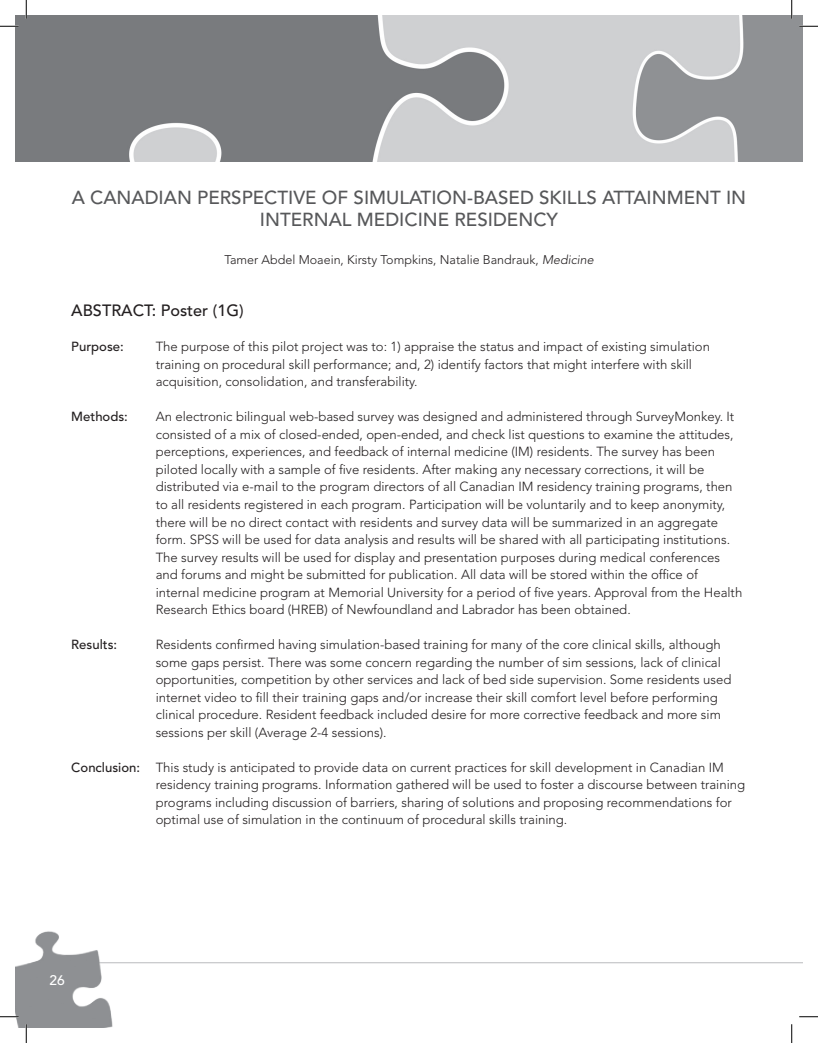
<style>
.page{position:relative;width:818px;height:1043px;background:#fff}
.page>*{position:absolute;margin:0;border:0;box-sizing:border-box;transform-origin:0 0}
.AbstractName{font:500 18.75px/22.5px "Avenir LT Std";color:#57585a;text-align:center}
.t1{font:500 16.25px "Avenir LT Std";color:#231f20}
.t2{font:500 13.75px "Avenir LT Std";color:#fff}
.AbstractText_INDENT{font:300 13.12px/17.5px "Avenir LT Std";color:#231f20}
.AbstractText_INDENT-2{font:500 13.12px "Avenir LT Std";color:#231f20}
.Authors{font:300 12.5px "Avenir LT Std";color:#231f20}
.s1{font-style:italic}
.s2{font-weight:500}
</style>
<div class="page">
<img style="left:15px;top:15px;width:787px;height:146px">
<hr style="left:47px;top:962px;width:755px;height:1px;background:#c7c8ca">
<img style="left:15px;top:931px;width:100px;height:97px">
<svg style="left:0;top:25px;width:19px;height:2px"></svg>
<svg style="left:799px;top:25px;width:19px;height:2px"></svg>
<svg style="left:0;top:1015px;width:19px;height:2px"></svg>
<svg style="left:799px;top:1016px;width:19px;height:1px"></svg>
<svg style="left:25px;top:0;width:2px;height:19px"></svg>
<svg style="left:25px;top:1024px;width:2px;height:18px"></svg>
<svg style="left:790px;top:0;width:2px;height:19px"></svg>
<svg style="left:791px;top:1024px;width:1px;height:18px"></svg>
<p class="AbstractName" style="left:72px;top:186px;width:676px">A CANADIAN PERSPECTIVE OF SIMULATION-BASED SKILLS ATTAINMENT IN<br>INTERNAL MEDICINE RESIDENCY</p>
<p class="Authors" style="left:224px;top:252px;width:371px">Tamer Abdel Moaein, Kirsty Tompkins, Natalie Bandrauk, <span class="s1">Medicine</span></p>
<h2 class="t1" style="left:71px;top:301px;width:174px">ABSTRACT: Poster (1G)</h2>
<p class="AbstractText_INDENT-2" style="left:71px;top:339px;width:54px">Purpose:</p>
<p class="AbstractText_INDENT" style="left:156px;top:338px;width:555px">The purpose of this pilot project was to: 1) appraise the status and impact of existing simulation training on procedural skill performance; and, 2) identify factors that might interfere with skill acquisition, consolidation, and transferability.</p>
<p class="AbstractText_INDENT-2" style="left:71px;top:409px;width:58px">Methods:</p>
<p class="AbstractText_INDENT" style="left:156px;top:408px;width:588px">An electronic bilingual web-based survey was designed and administered through SurveyMonkey. It consisted of a mix of closed-ended, open-ended, and check list questions to examine the attitudes, perceptions, experiences, and feedback of internal medicine (IM) residents. The survey has been piloted locally with a sample of five residents. After making any necessary corrections, it will be distributed via e-mail to the program directors of all Canadian IM residency training programs, then to all residents registered in each program. Participation will be voluntarily and to keep anonymity, there will be no direct contact with residents and survey data will be summarized in an aggregate form. SPSS will be used for data analysis and results will be shared with all participating institutions.<br>The survey results will be used for display and presentation purposes during medical conferences and forums and might be submitted for publication. All data will be stored within the office of internal medicine program at Memorial University for a period of five years. Approval from the Health Research Ethics board (HREB) of Newfoundland and Labrador has been obtained.</p>
<p class="AbstractText_INDENT-2" style="left:71px;top:637px;width:47px">Results:</p>
<p class="AbstractText_INDENT" style="left:156px;top:636px;width:577px">Residents confirmed having simulation-based training for many of the core clinical skills, although some gaps persist. There was some concern regarding the number of sim sessions, lack of clinical opportunities, competition by other services and lack of bed side supervision. Some residents used internet video to fill their training gaps and/or increase their skill comfort level before performing clinical procedure. Resident feedback included desire for more corrective feedback and more sim sessions per skill (Average 2-4 sessions).</p>
<p class="AbstractText_INDENT" style="left:156px;top:758px;width:591px;text-indent:-84px"><span class="s2">Conclusion:</span> This study is anticipated to provide data on current practices for skill development in Canadian IM residency training programs. Information gathered will be used to foster a discourse between training programs including discussion of barriers, sharing of solutions and proposing recommendations for optimal use of simulation in the continuum of procedural skills training.</p>
<p class="t2" style="left:49px;top:972px;width:17px">26</p>
</div>
